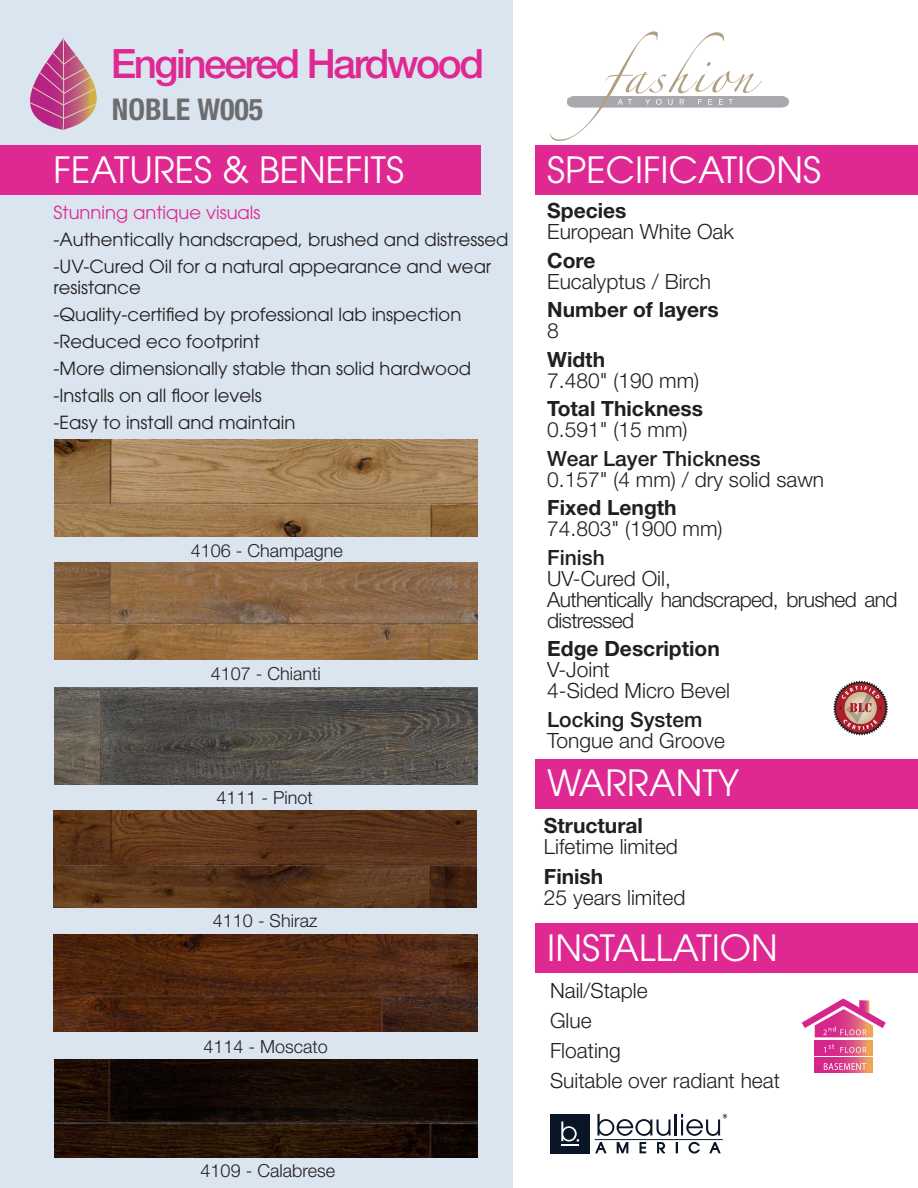
<style>
.page{position:relative;width:918px;height:1188px;background:#fff}
.page>*{position:absolute;margin:0;border:0;box-sizing:border-box;transform-origin:0 0}
.t1{font:500 40.5px "Helvetica Neue LT Std";letter-spacing:-.06em;color:#e02892}
.t2{font:36px "ITC Avant Garde Std";color:#fff}
.t3{font:700 condensed 30px "Helvetica Neue LT Std";color:#6d6d6f}
.t4{font:300 21px "Helvetica Neue LT Std";color:#231f20}
.t5{font:700 21px "Helvetica Neue LT Std";color:#231f20}
.t6{font:300 21px/21px "Helvetica Neue LT Std";letter-spacing:-.03em;color:#231f20}
.t7{font:500 21px "Helvetica Neue LT Std";color:#231f20}
.t8{font:18px/21px "ITC Avant Garde Std";color:#231f20}
.t9{font:300 18px "Helvetica Neue LT Std";color:#231f20}
.t10{font:18px "ITC Avant Garde Std";color:#e02892}
</style>
<div class="page">
<div style="left:0;top:0;width:513px;height:1188px;background:#dae5ef"></div>
<div style="left:536px;top:145px;width:382px;height:50px;background:#e02892"></div>
<div style="left:536px;top:759px;width:382px;height:50px;background:#e02892"></div>
<div style="left:536px;top:923px;width:382px;height:50px;background:#e02892"></div>
<svg style="left:815px;top:1040px;width:58px;height:15px"></svg>
<svg style="left:801px;top:998px;width:85px;height:39px"></svg>
<svg style="left:815px;top:1058px;width:58px;height:15px"></svg>
<svg style="left:824px;top:1063px;width:42px;height:7px"></svg>
<svg style="left:824px;top:1044px;width:10px;height:9px"></svg>
<svg style="left:840px;top:1047px;width:26px;height:6px"></svg>
<div style="left:0;top:145px;width:481px;height:50px;background:#e02892"></div>
<svg style="left:550px;top:31px;width:239px;height:110px"></svg>
<svg style="left:30px;top:38px;width:67px;height:92px"></svg>
<img style="left:54px;top:440px;width:424px;height:97px">
<img style="left:54px;top:562px;width:423px;height:98px">
<img style="left:53px;top:811px;width:424px;height:97px">
<img style="left:54px;top:934px;width:423px;height:97px">
<img style="left:54px;top:1060px;width:423px;height:97px">
<img style="left:54px;top:687px;width:423px;height:97px">
<svg style="left:833px;top:680px;width:55px;height:56px"></svg>
<svg style="left:597px;top:1114px;width:74px;height:22px"></svg>
<hr style="left:675px;top:1114px;width:2px;height:21px;background:#091627">
<hr style="left:595px;top:1139px;width:128px;height:1px;background:#091627">
<div style="left:550px;top:1114px;width:40px;height:39px;background:#091627"></div>
<svg style="left:561px;top:1122px;width:18px;height:24px"></svg>
<svg style="left:595px;top:1142px;width:11px;height:11px"></svg>
<svg style="left:617px;top:1142px;width:11px;height:11px"></svg>
<svg style="left:640px;top:1142px;width:6px;height:11px"></svg>
<svg style="left:657px;top:1142px;width:8px;height:11px"></svg>
<svg style="left:689px;top:1142px;width:11px;height:11px"></svg>
<svg style="left:710px;top:1142px;width:10px;height:11px"></svg>
<svg style="left:681px;top:1114px;width:46px;height:22px"></svg>
<p class="t1" style="left:111px;top:40px;width:375px">Engineered Hardwood</p>
<p class="t3" style="left:111px;top:91px;width:154px">NOBLE W005</p>
<p class="t2" style="left:54px;top:147px;width:352px">FEATURES &amp; BENEFITS</p>
<p class="t10" style="left:54px;top:201px;width:208px">Stunning antique visuals</p>
<p class="t8" style="left:54px;top:229px;width:456px">-Authentically handscraped, brushed and distressed</p>
<p class="t8" style="left:54px;top:256px;width:439px">-UV-Cured Oil for a natural appearance and wear resistance</p>
<p class="t8" style="left:54px;top:304px;width:409px">-Quality-certified by professional lab inspection</p>
<p class="t8" style="left:54px;top:331px;width:208px">-Reduced eco footprint</p>
<p class="t8" style="left:54px;top:358px;width:419px">-More dimensionally stable than solid hardwood</p>
<p class="t8" style="left:54px;top:385px;width:210px">-Installs on all floor levels</p>
<p class="t8" style="left:54px;top:412px;width:243px">-Easy to install and maintain</p>
<p class="t9" style="left:191px;top:539px;width:154px">4106 - Champagne</p>
<p class="t9" style="left:211px;top:663px;width:112px">4107 - Chianti</p>
<p class="t9" style="left:217px;top:787px;width:98px">4111 - Pinot</p>
<p class="t9" style="left:213px;top:910px;width:106px">4110 - Shiraz</p>
<p class="t9" style="left:203px;top:1036px;width:126px">4114 - Moscato</p>
<p class="t9" style="left:201px;top:1159px;width:136px">4109 - Calabrese</p>
<p class="t2" style="left:547px;top:147px;width:275px">SPECIFICATIONS</p>
<p class="t5" style="left:547px;top:198px;width:81px">Species</p>
<p class="t4" style="left:547px;top:219px;width:188px">European White Oak</p>
<p class="t5" style="left:547px;top:247px;width:50px">Core</p>
<p class="t4" style="left:547px;top:268px;width:165px">Eucalyptus / Birch</p>
<p class="t5" style="left:547px;top:297px;width:173px">Number of layers</p>
<p class="t4" style="left:547px;top:318px;width:13px">8</p>
<p class="t5" style="left:547px;top:346px;width:59px">Width</p>
<p class="t4" style="left:547px;top:367px;width:154px">7.480" (190 mm)</p>
<p class="t5" style="left:547px;top:396px;width:157px">Total Thickness</p>
<p class="t4" style="left:547px;top:417px;width:142px">0.591" (15 mm)</p>
<p class="t7" style="left:547px;top:446px;width:215px">Wear Layer Thickness</p>
<p class="t4" style="left:547px;top:466px;width:278px">0.157" (4 mm) / dry solid sawn</p>
<p class="t5" style="left:547px;top:495px;width:131px">Fixed Length</p>
<p class="t4" style="left:547px;top:516px;width:177px">74.803" (1900 mm)</p>
<p class="t7" style="left:547px;top:545px;width:59px">Finish</p>
<p class="t4" style="left:547px;top:565px;width:125px">UV-Cured Oil,</p>
<p class="t6" style="left:547px;top:588px;width:352px">Authentically handscraped, brushed and distressed</p>
<p class="t5" style="left:547px;top:636px;width:174px">Edge Description</p>
<p class="t4" style="left:547px;top:657px;width:64px">V-Joint</p>
<p class="t4" style="left:547px;top:678px;width:184px">4-Sided Micro Bevel</p>
<p class="t7" style="left:547px;top:707px;width:157px">Locking System</p>
<p class="t4" style="left:547px;top:727px;width:179px">Tongue and Groove</p>
<p class="t2" style="left:547px;top:760px;width:193px">WARRANTY</p>
<p class="t5" style="left:544px;top:812px;width:101px">Structural</p>
<p class="t4" style="left:544px;top:833px;width:136px">Lifetime limited</p>
<p class="t5" style="left:544px;top:863px;width:61px">Finish</p>
<p class="t4" style="left:544px;top:884px;width:143px">25 years limited</p>
<p class="t2" style="left:547px;top:925px;width:232px">INSTALLATION</p>
<p class="t4" style="left:550px;top:978px;width:99px">Nail/Staple</p>
<p class="t4" style="left:550px;top:1008px;width:43px">Glue</p>
<p class="t4" style="left:550px;top:1038px;width:72px">Floating</p>
<p class="t4" style="left:550px;top:1068px;width:231px">Suitable over radiant heat</p>
</div>
